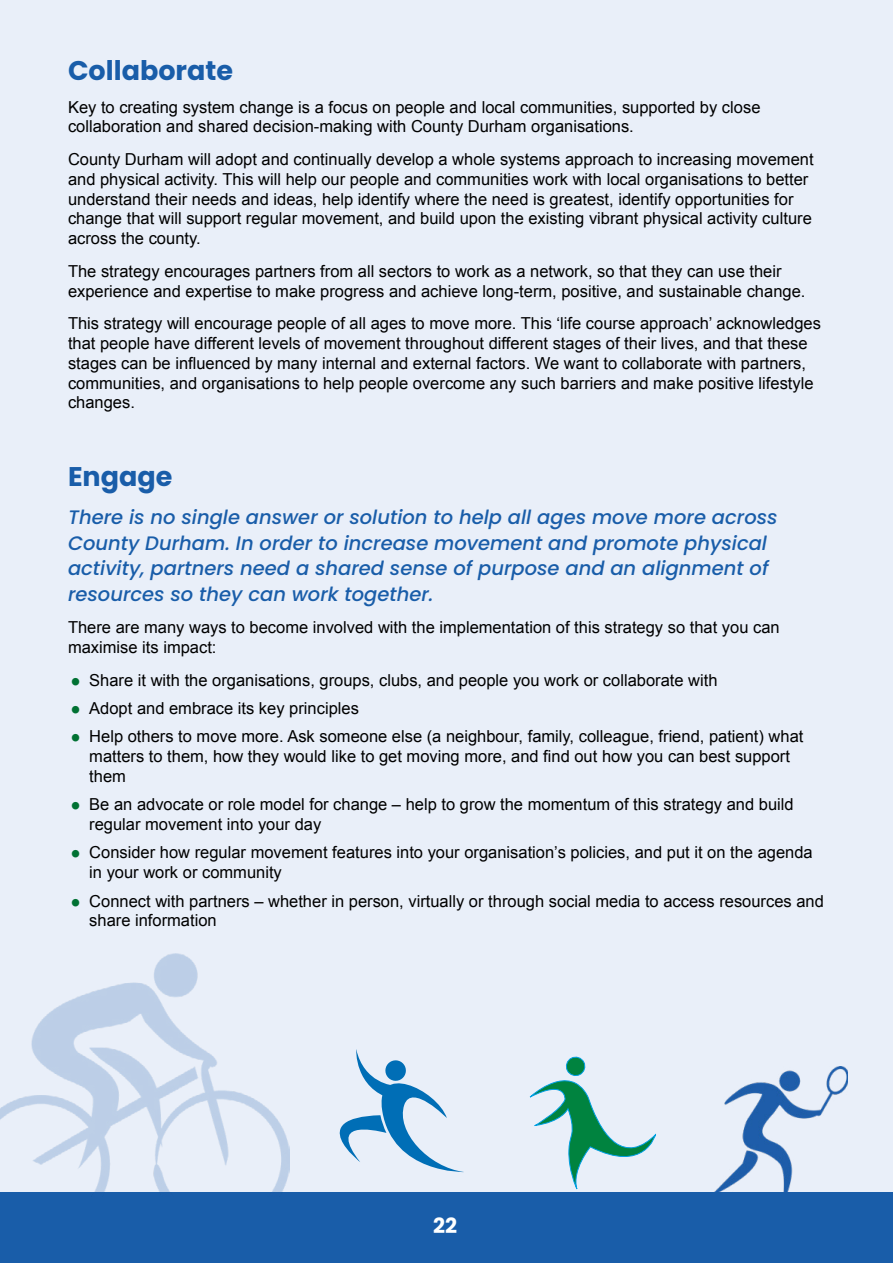
<style>
.page{position:relative;width:893px;height:1263px;background:#fff}
.page>*{position:absolute;margin:0;border:0;box-sizing:border-box;transform-origin:0 0}
.H3_sub_heading_blue{font:700 27px "Poppins";color:#195da9}
.t1{font:700 21px "Poppins";color:#fff}
.Highlight_paragraph{font:italic 500 19.5px/25.5px "Poppins";color:#195da9}
.Para_body_11pt{font:16.5px/19.8px "Arial";color:#000}
.s1{font-weight:300;font-size:30px;color:#007133}
</style>
<div class="page">
<div style="left:0;top:1192px;width:893px;height:71px;background:#195da9"></div>
<div style="left:0;top:0;width:893px;height:1192px;background:#e9eff9"></div>
<svg style="left:530px;top:1056px;width:126px;height:134px"></svg>
<svg style="left:339px;top:1049px;width:125px;height:124px"></svg>
<img style="left:714px;top:1066px;width:133px;height:126px">
<img style="left:0;top:953px;width:290px;height:239px">
<h3 class="H3_sub_heading_blue" style="left:68px;top:55px;width:167px">Collaborate</h3>
<p class="Para_body_11pt" style="left:68px;top:97px;width:694px">Key to creating system change is a focus on people and local communities, supported by close collaboration and shared decision-making with County Durham organisations.</p>
<p class="Para_body_11pt" style="left:68px;top:150px;width:747px">County Durham will adopt and continually develop a whole systems approach to increasing movement and physical activity. This will help our people and communities work with local organisations to better understand their needs and ideas, help identify where the need is greatest, identify opportunities for change that will support regular movement, and build upon the existing vibrant physical activity culture across the county.</p>
<p class="Para_body_11pt" style="left:68px;top:261px;width:739px">The strategy encourages partners from all sectors to work as a network, so that they can use their experience and expertise to make progress and achieve long-term, positive, and sustainable change.</p>
<p class="Para_body_11pt" style="left:68px;top:314px;width:754px">This strategy will encourage people of all ages to move more. This ‘life course approach’ acknowledges that people have different levels of movement throughout different stages of their lives, and that these stages can be influenced by many internal and external factors. We want to collaborate with partners, communities, and organisations to help people overcome any such barriers and make positive lifestyle changes.</p>
<h3 class="H3_sub_heading_blue" style="left:68px;top:461px;width:106px">Engage</h3>
<p class="Highlight_paragraph" style="left:68px;top:505px;width:711px">There is no single answer or solution to help all ages move more across County Durham. In order to increase movement and promote physical activity, partners need a shared sense of purpose and an alignment of resources so they can work together.</p>
<p class="Para_body_11pt" style="left:68px;top:618px;width:713px">There are many ways to become involved with the implementation of this strategy so that you can maximise its impact:</p>
<p class="Para_body_11pt" style="left:68px;top:670px;width:651px"><span class="s1">•</span> Share it with the organisations, groups, clubs, and people you work or collaborate with</p>
<p class="Para_body_11pt" style="left:68px;top:699px;width:292px"><span class="s1">•</span> Adopt and embrace its key principles</p>
<p class="Para_body_11pt" style="left:89px;top:727px;width:716px;text-indent:-21px"><span class="s1">•</span> Help others to move more. Ask someone else (a neighbour, family, colleague, friend, patient) what matters to them, how they would like to get moving more, and find out how you can best support them</p>
<p class="Para_body_11pt" style="left:89px;top:795px;width:706px;text-indent:-21px"><span class="s1">•</span> Be an advocate or role model for change – help to grow the momentum of this strategy and build regular movement into your day</p>
<p class="Para_body_11pt" style="left:89px;top:843px;width:725px;text-indent:-21px"><span class="s1">•</span> Consider how regular movement features into your organisation’s policies, and put it on the agenda in your work or community</p>
<p class="Para_body_11pt" style="left:89px;top:891px;width:736px;text-indent:-21px"><span class="s1">•</span> Connect with partners – whether in person, virtually or through social media to access resources and share information</p>
<p class="t1" style="left:433px;top:1213px;width:25px">22</p>
</div>
